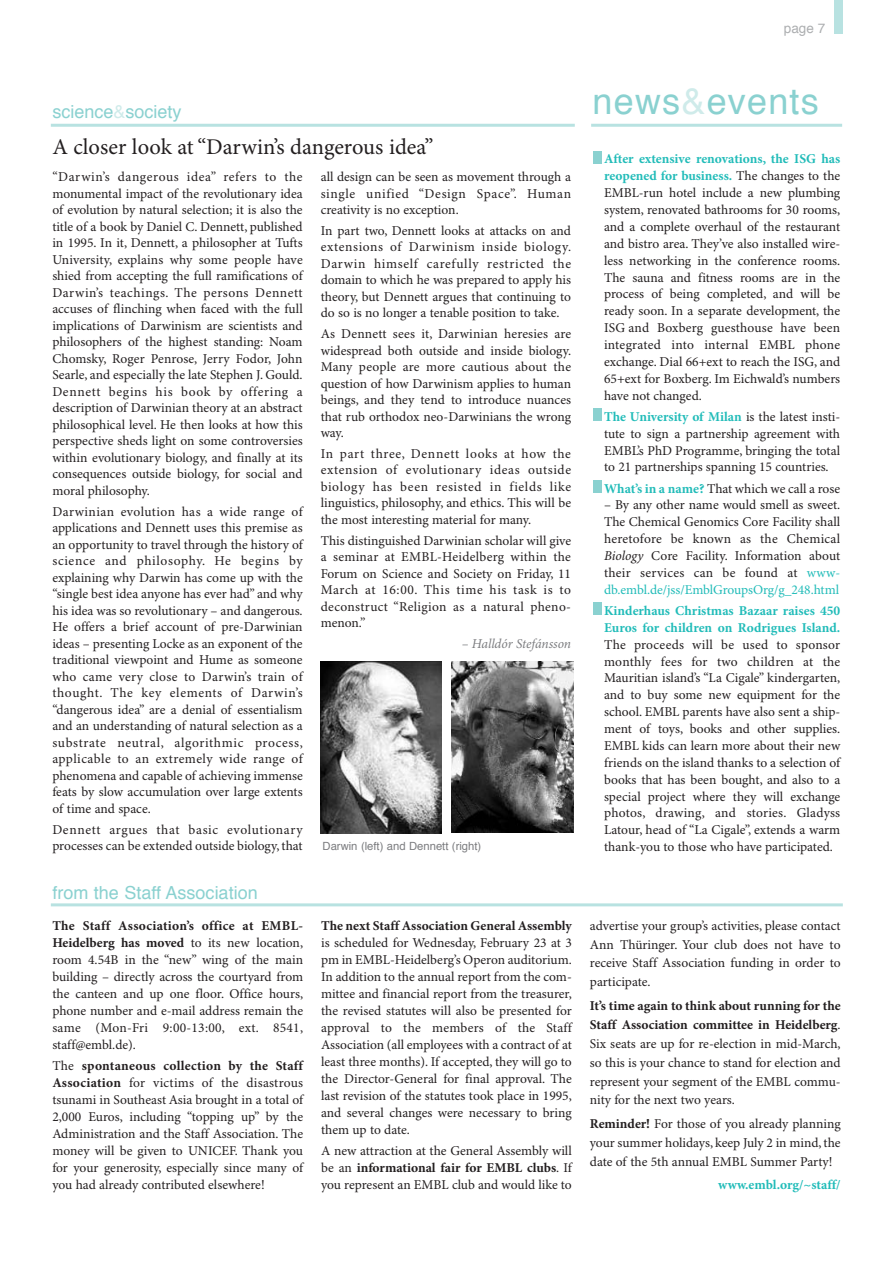
<style>
.page{position:relative;width:893px;height:1263px;background:#fff}
.page>*{position:absolute;margin:0;border:0;box-sizing:border-box;transform-origin:0 0}
.t1{font:36px "Helvetica";letter-spacing:.035em;color:#8ad1d0}
.t2{font:22.5px "Minion Pro";color:#231f20}
.t3{font:18px "Helvetica";color:#8ad1d0}
.t4{font:13.5px/16.5px "Minion Pro";color:#231f20;text-align:justify}
.t5{font:700 13.5px/16.8px "Minion Pro";color:#22bcb9}
.t6{font:700 13.5px "Minion Pro";color:#231f20}
.t7{font:italic 13.5px "Minion Pro";letter-spacing:-.01em;color:#7c7d80}
.t8{font:13.5px "Helvetica";color:#acaeb0}
.t9{font:11.25px "Helvetica";color:#7c7d80}
.s1{color:#cfebea}
.s2{font-weight:700}
.s3{font-weight:700;color:#22bcb9}
.s4{font-style:italic}
.s5{color:#22bcb9}
</style>
<div class="page">
<hr style="left:51px;top:903px;width:791px;height:3px;background:#b8e2e1">
<hr style="left:51px;top:124px;width:523px;height:3px;background:#b8e2e1">
<div style="left:593px;top:602px;width:8px;height:13px;background:#8ad1d0"></div>
<div style="left:593px;top:480px;width:8px;height:13px;background:#8ad1d0"></div>
<div style="left:593px;top:408px;width:8px;height:13px;background:#8ad1d0"></div>
<div style="left:593px;top:151px;width:8px;height:12px;background:#8ad1d0"></div>
<hr style="left:591px;top:124px;width:251px;height:3px;background:#b8e2e1">
<img style="left:452px;top:661px;width:121px;height:172px">
<img style="left:320px;top:661px;width:122px;height:172px">
<div style="left:833px;top:0;width:9px;height:34px;background:#b8e2e1"></div>
<p class="t8" style="left:783px;top:22px;width:43px">page 7</p>
<h3 class="t3" style="left:52px;top:104px;width:131px">science<span class="s1">&amp;</span>society</h3>
<h2 class="t2" style="left:52px;top:138px;width:383px">A closer look at “Darwin’s dangerous idea”</h2>
<p class="t4" style="left:52px;top:170px;width:252px">“Darwin’s dangerous idea” refers to the monumental impact of the revolutionary idea of evolution by natural selection; it is also the title of a book by Daniel C. Dennett, published in 1995. In it, Dennett, a philosopher at Tufts University, explains why some people have shied from accepting the full ramifications of Darwin’s teachings. The persons Dennett accuses of flinching when faced with the full implications of Darwinism are scientists and philosophers of the highest standing: Noam Chomsky, Roger Penrose, Jerry Fodor, John Searle, and especially the late Stephen J. Gould.<br>Dennett begins his book by offering a description of Darwinian theory at an abstract philosophical level. He then looks at how this perspective sheds light on some controversies within evolutionary biology, and finally at its consequences outside biology, for social and moral philosophy.</p>
<p class="t4" style="left:52px;top:504px;width:252px">Darwinian evolution has a wide range of applications and Dennett uses this premise as an opportunity to travel through the history of science and philosophy. He begins by explaining why Darwin has come up with the “single best idea anyone has ever had” and why his idea was so revolutionary – and dangerous.<br>He offers a brief account of pre-Darwinian ideas – presenting Locke as an exponent of the traditional viewpoint and Hume as someone who came very close to Darwin’s train of thought. The key elements of Darwin’s “dangerous idea” are a denial of essentialism and an understanding of natural selection as a substrate neutral, algorithmic process, applicable to an extremely wide range of phenomena and capable of achieving immense feats by slow accumulation over large extents of time and space.</p>
<p class="t4" style="left:52px;top:822px;width:252px">Dennett argues that basic evolutionary processes can be extended outside biology, that</p>
<h3 class="t3" style="left:52px;top:885px;width:207px">from the Staff Association</h3>
<p class="t4" style="left:52px;top:918px;width:252px;line-height:17px"><span class="s2">The Staff Association’s office at EMBL-Heidelberg has moved</span> to its new location, room 4.54B in the “new” wing of the main building – directly across the courtyard from the canteen and up one floor. Office hours, phone number and e-mail address remain the same (Mon-Fri 9:00-13:00, ext. 8541, staff@embl.de).</p>
<p class="t4" style="left:52px;top:1058px;width:252px;line-height:17px">The <span class="s2">spontaneous collection by the Staff Association</span> for victims of the disastrous tsunami in Southeast Asia brought in a total of 2,000 Euros, including “topping up” by the Administration and the Staff Association. The money will be given to UNICEF. Thank you for your generosity, especially since many of you had already contributed elsewhere!</p>
<p class="t4" style="left:321px;top:170px;width:252px">all design can be seen as movement through a single unified “Design Space”. Human creativity is no exception.</p>
<p class="t4" style="left:321px;top:223px;width:252px">In part two, Dennett looks at attacks on and extensions of Darwinism inside biology.<br>Darwin himself carefully restricted the domain to which he was prepared to apply his theory, but Dennett argues that continuing to do so is no longer a tenable position to take.</p>
<p class="t4" style="left:321px;top:327px;width:252px">As Dennett sees it, Darwinian heresies are widespread both outside and inside biology.<br>Many people are more cautious about the question of how Darwinism applies to human beings, and they tend to introduce nuances that rub orthodox neo-Darwinians the wrong way.</p>
<p class="t4" style="left:321px;top:447px;width:252px">In part three, Dennett looks at how the extension of evolutionary ideas outside biology has been resisted in fields like linguistics, philosophy, and ethics. This will be the most interesting material for many.</p>
<p class="t4" style="left:321px;top:533px;width:252px">This distinguished Darwinian scholar will give a seminar at EMBL-Heidelberg within the Forum on Science and Society on Friday, 11<br>March at 16:00. This time his task is to deconstruct “Religion as a natural pheno&shy;menon.”</p>
<p class="t7" style="left:462px;top:638px;width:111px">– Halldór Stefánsson</p>
<p class="t9" style="left:322px;top:841px;width:160px">Darwin (left) and Dennett (right)</p>
<p class="t6" style="left:321px;top:920px;width:252px">The next Staff Association General Assembly</p>
<p class="t4" style="left:321px;top:935px;width:252px;line-height:17px">is scheduled for Wednesday, February 23 at 3 pm in EMBL-Heidelberg’s Operon auditorium.<br>In addition to the annual report from the com&shy;mittee and financial report from the treasurer, the revised statutes will also be presented for approval to the members of the Staff Association (all employees with a contract of at least three months). If accepted, they will go to the Director-General for final approval. The last revision of the statutes took place in 1995, and several changes were necessary to bring them up to date.</p>
<p class="t4" style="left:321px;top:1143px;width:252px;line-height:17px">A new attraction at the General Assembly will be an <span class="s2">informational fair for EMBL clubs</span>. If you represent an EMBL club and would like to</p>
<h1 class="t1" style="left:592px;top:86px;width:228px">news<span class="s1">&amp;</span>events</h1>
<p class="t4" style="left:604px;top:152px;width:238px"><span class="s3">After extensive renovations, the ISG has reopened for business.</span> The changes to the EMBL-run hotel include a new plumbing system, renovated bathrooms for 30 rooms, and a complete overhaul of the restaurant and bistro area. They’ve also installed wire&shy;less networking in the conference rooms.<br>The sauna and fitness rooms are in the process of being completed, and will be ready soon. In a separate development, the ISG and Boxberg guesthouse have been integrated into internal EMBL phone exchange. Dial 66+ext to reach the ISG, and 65+ext for Boxberg. Im Eichwald’s numbers have not changed.</p>
<p class="t4" style="left:604px;top:409px;width:238px"><span class="s3">The University of Milan</span> is the latest insti&shy;tute to sign a partnership agreement with EMBL’s PhD Programme, bringing the total to 21 partnerships spanning 15 countries.</p>
<p class="t4" style="left:604px;top:481px;width:237px"><span class="s3">What’s in a name?</span> That which we call a rose</p>
<p class="t4" style="left:604px;top:498px;width:238px">– By any other name would smell as sweet.<br>The Chemical Genomics Core Facility shall heretofore be known as the Chemical <span class="s4">Biology</span> Core Facility. Information about their services can be found at <span class="s5">www&shy;db.embl.de/jss/EmblGroupsOrg/g_248.html</span></p>
<p class="t5" style="left:604px;top:603px;width:238px">Kinderhaus Christmas Bazaar raises 450<br>Euros for children on Rodrigues Island.</p>
<p class="t4" style="left:604px;top:637px;width:238px">The proceeds will be used to sponsor monthly fees for two children at the Mauritian island’s “La Cigale” kindergarten, and to buy some new equipment for the school. EMBL parents have also sent a ship&shy;ment of toys, books and other supplies.<br>EMBL kids can learn more about their new friends on the island thanks to a selection of books that has been bought, and also to a special project where they will exchange photos, drawing, and stories. Gladyss Latour, head of “La Cigale”, extends a warm thank-you to those who have participated.</p>
<p class="t4" style="left:590px;top:917px;width:252px;line-height:18.9px">advertise your group’s activities, please contact Ann Thüringer. Your club does not have to receive Staff Association funding in order to participate.</p>
<p class="t4" style="left:590px;top:997px;width:252px;line-height:18.9px"><span class="s2">It’s time again to think about running for the Staff Association committee in Heidelberg</span>.<br>Six seats are up for re-election in mid-March, so this is your chance to stand for election and represent your segment of the EMBL commu&shy;nity for the next two years.</p>
<p class="t4" style="left:590px;top:1115px;width:252px;line-height:18.9px"><span class="s2">Reminder!</span> For those of you already planning your summer holidays, keep July 2 in mind, the date of the 5th annual EMBL Summer Party!</p>
<p class="t5" style="left:718px;top:1177px;width:124px">www.embl.org/~staff/</p>
</div>
